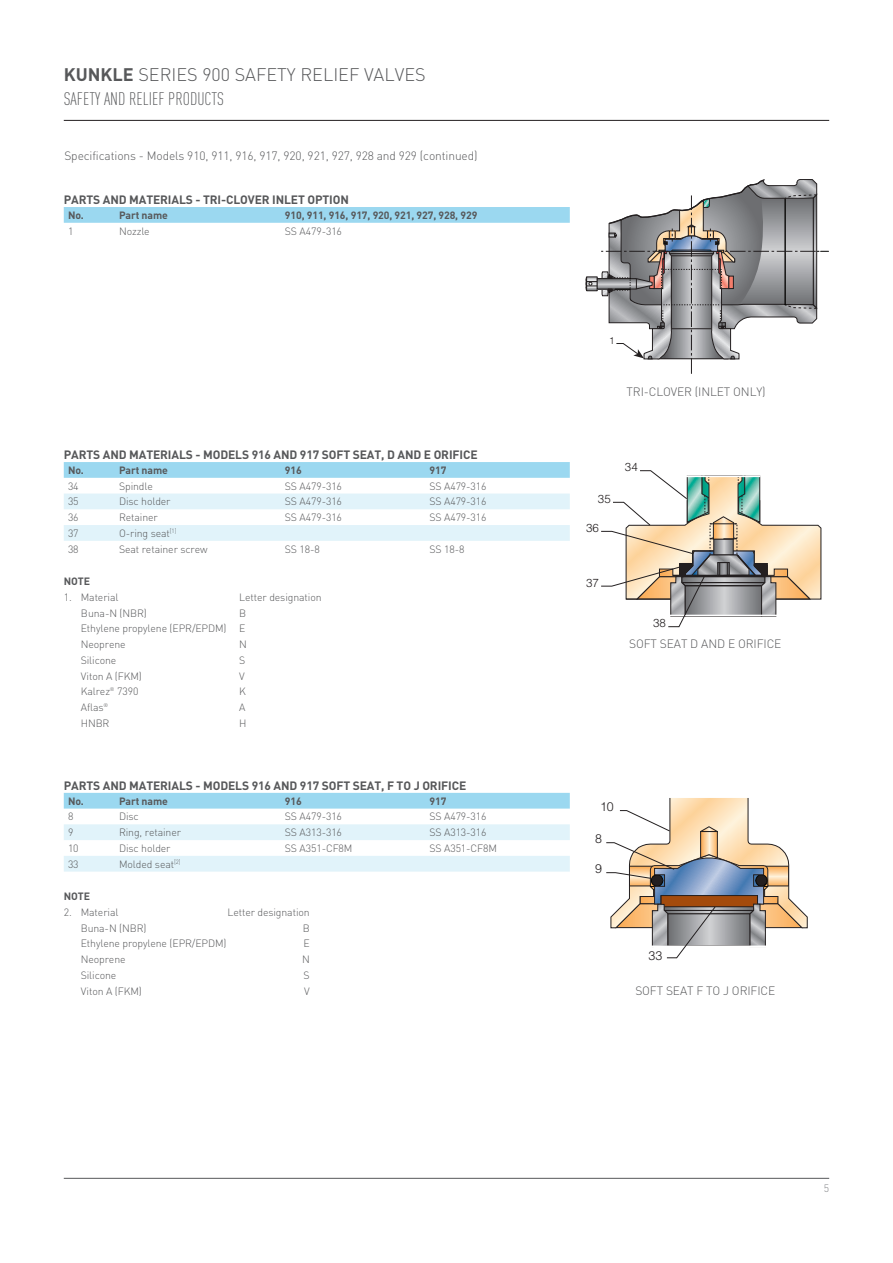
<style>
.page{position:relative;width:893px;height:1263px;background:#fff}
.page>*{position:absolute;margin:0;border:0;box-sizing:border-box;transform-origin:0 0}
.Page_Heading{font:300 18px "DIN Pro";color:#57585a}
.Page_Subheading{font:300 condensed 18px "DIN Pro";color:#57585a}
.t1{font:300 12.45px "Helvetica";color:#231f20}
.Table_Title{font:700 12px "DIN Pro";letter-spacing:-.01em;color:#57585a}
.Body{font:300 12px "DIN Pro";letter-spacing:-.01em;color:#57585a}
.Image_Title{font:300 12px "DIN Pro";letter-spacing:-.01em;color:#57585a}
.t2{font:300 11.55px "Helvetica";color:#231f20}
.Table_Body{font:300 10.5px "DIN Pro";letter-spacing:-.01em;color:#57585a}
.Notes_Body_Numbers{font:300 10.5px "DIN Pro";letter-spacing:-.01em;color:#57585a}
.Table_Header{font:700 10.5px "DIN Pro";letter-spacing:-.01em;color:#57585a}
.Notes_Title{font:700 10.5px "DIN Pro";letter-spacing:-.01em;color:#57585a}
.t3{font:300 10.5px "DIN Pro";color:#808285}
.t4{font:300 9.75px "Helvetica";color:#231f20}
.s1{font-weight:700}
</style>
<div class="page">
<hr style="left:64px;top:120px;width:765px;height:1px;background:#231f20">
<hr style="left:64px;top:1178px;width:765px;height:1px;background:#57585a">
<svg style="left:606px;top:798px;width:202px;height:161px"></svg>
<svg style="left:601px;top:470px;width:221px;height:157px"></svg>
<svg style="left:585px;top:179px;width:243px;height:195px"></svg>
<div style="left:64px;top:462px;width:506px;height:16px;background:#9bd8f0"></div>
<svg style="left:64px;top:494px;width:506px;height:47px"></svg>
<div style="left:64px;top:793px;width:506px;height:15px;background:#9bd8f0"></div>
<svg style="left:64px;top:824px;width:506px;height:48px"></svg>
<div style="left:64px;top:207px;width:506px;height:16px;background:#9bd8f0"></div>
<p class="Page_Heading" style="left:64px;top:61px;width:363px"><span class="s1">KUNKLE</span> SERIES 900 SAFETY RELIEF VALVES</p>
<p class="Page_Subheading" style="left:64px;top:86px;width:162px">SAFETY AND RELIEF PRODUCTS</p>
<p class="Body" style="left:64px;top:146px;width:415px">Specifications - Models 910, 911, 916, 917, 920, 921, 927, 928 and 929 (continued)</p>
<p class="Table_Title" style="left:64px;top:189px;width:287px">PARTS AND MATERIALS - TRI-CLOVER INLET OPTION</p>
<p class="Table_Header" style="left:68px;top:206px;width:17px">No.</p>
<p class="Table_Header" style="left:119px;top:206px;width:50px">Part name</p>
<p class="Table_Header" style="left:285px;top:206px;width:194px">910, 911, 916, 917, 920, 921, 927, 928, 929</p>
<p class="Table_Body" style="left:68px;top:223px;width:7px">1</p>
<p class="Table_Body" style="left:119px;top:223px;width:32px">Nozzle</p>
<p class="Table_Body" style="left:285px;top:223px;width:59px">SS A479-316</p>
<p class="Table_Title" style="left:64px;top:444px;width:415px">PARTS AND MATERIALS - MODELS 916 AND 917 SOFT SEAT, D AND E ORIFICE</p>
<p class="Table_Header" style="left:68px;top:461px;width:17px">No.</p>
<p class="Table_Header" style="left:119px;top:461px;width:50px">Part name</p>
<p class="Table_Header" style="left:285px;top:461px;width:18px">916</p>
<p class="Table_Header" style="left:429px;top:461px;width:18px">917</p>
<p class="Table_Body" style="left:68px;top:478px;width:12px">34</p>
<p class="Table_Body" style="left:119px;top:478px;width:35px">Spindle</p>
<p class="Table_Body" style="left:285px;top:478px;width:59px">SS A479-316</p>
<p class="Table_Body" style="left:429px;top:478px;width:59px">SS A479-316</p>
<p class="Table_Body" style="left:68px;top:494px;width:12px">35</p>
<p class="Table_Body" style="left:119px;top:494px;width:53px">Disc holder</p>
<p class="Table_Body" style="left:285px;top:494px;width:59px">SS A479-316</p>
<p class="Table_Body" style="left:429px;top:494px;width:59px">SS A479-316</p>
<p class="Table_Body" style="left:68px;top:509px;width:12px">36</p>
<p class="Table_Body" style="left:119px;top:509px;width:40px">Retainer</p>
<p class="Table_Body" style="left:285px;top:509px;width:59px">SS A479-316</p>
<p class="Table_Body" style="left:429px;top:509px;width:59px">SS A479-316</p>
<p class="Table_Body" style="left:68px;top:525px;width:12px">37</p>
<p class="Table_Body" style="left:119px;top:525px;width:59px">O-ring seat<sup>[1]</sup></p>
<p class="Table_Body" style="left:68px;top:541px;width:12px">38</p>
<p class="Table_Body" style="left:119px;top:541px;width:90px">Seat retainer screw</p>
<p class="Table_Body" style="left:285px;top:541px;width:37px">SS 18-8</p>
<p class="Table_Body" style="left:429px;top:541px;width:37px">SS 18-8</p>
<p class="Notes_Title" style="left:64px;top:572px;width:28px">NOTE</p>
<p class="Notes_Body_Numbers" style="left:64px;top:589px;width:56px">1. Material</p>
<p class="Notes_Body_Numbers" style="left:239px;top:589px;width:84px">Letter designation</p>
<p class="Notes_Body_Numbers" style="left:81px;top:605px;width:68px">Buna-N (NBR)</p>
<p class="Notes_Body_Numbers" style="left:239px;top:605px;width:9px">B</p>
<p class="Notes_Body_Numbers" style="left:81px;top:620px;width:166px">Ethylene propylene (EPR/EPDM) E</p>
<p class="Notes_Body_Numbers" style="left:81px;top:636px;width:46px">Neoprene</p>
<p class="Notes_Body_Numbers" style="left:239px;top:636px;width:9px">N</p>
<p class="Notes_Body_Numbers" style="left:81px;top:652px;width:37px">Silicone</p>
<p class="Notes_Body_Numbers" style="left:239px;top:652px;width:8px">S</p>
<p class="Notes_Body_Numbers" style="left:81px;top:668px;width:63px">Viton A (FKM)</p>
<p class="Notes_Body_Numbers" style="left:239px;top:668px;width:7px">V</p>
<p class="Notes_Body_Numbers" style="left:81px;top:683px;width:59px">Kalrez<sup>®</sup> 7390</p>
<p class="Notes_Body_Numbers" style="left:239px;top:683px;width:8px">K</p>
<p class="Notes_Body_Numbers" style="left:81px;top:699px;width:29px">Aflas<sup>®</sup></p>
<p class="Notes_Body_Numbers" style="left:239px;top:699px;width:8px">A</p>
<p class="Notes_Body_Numbers" style="left:81px;top:715px;width:30px">HNBR</p>
<p class="Notes_Body_Numbers" style="left:239px;top:715px;width:9px">H</p>
<p class="Table_Title" style="left:64px;top:775px;width:404px">PARTS AND MATERIALS - MODELS 916 AND 917 SOFT SEAT, F TO J ORIFICE</p>
<p class="Table_Header" style="left:68px;top:792px;width:17px">No.</p>
<p class="Table_Header" style="left:119px;top:792px;width:50px">Part name</p>
<p class="Table_Header" style="left:285px;top:792px;width:18px">916</p>
<p class="Table_Header" style="left:429px;top:792px;width:18px">917</p>
<p class="Table_Body" style="left:68px;top:809px;width:7px">8</p>
<p class="Table_Body" style="left:119px;top:809px;width:21px">Disc</p>
<p class="Table_Body" style="left:285px;top:809px;width:59px">SS A479-316</p>
<p class="Table_Body" style="left:429px;top:809px;width:59px">SS A479-316</p>
<p class="Table_Body" style="left:68px;top:824px;width:7px">9</p>
<p class="Table_Body" style="left:119px;top:824px;width:63px">Ring, retainer</p>
<p class="Table_Body" style="left:285px;top:824px;width:59px">SS A313-316</p>
<p class="Table_Body" style="left:429px;top:824px;width:59px">SS A313-316</p>
<p class="Table_Body" style="left:68px;top:840px;width:12px">10</p>
<p class="Table_Body" style="left:119px;top:840px;width:53px">Disc holder</p>
<p class="Table_Body" style="left:285px;top:840px;width:69px">SS A351-CF8M</p>
<p class="Table_Body" style="left:429px;top:840px;width:69px">SS A351-CF8M</p>
<p class="Table_Body" style="left:68px;top:856px;width:12px">33</p>
<p class="Table_Body" style="left:119px;top:856px;width:63px">Molded seat<sup>[2]</sup></p>
<p class="Notes_Title" style="left:64px;top:887px;width:28px">NOTE</p>
<p class="Notes_Body_Numbers" style="left:64px;top:904px;width:56px">2. Material</p>
<p class="Notes_Body_Numbers" style="left:227px;top:904px;width:84px">Letter designation</p>
<p class="Notes_Body_Numbers" style="left:81px;top:920px;width:67px">Buna-N (NBR)</p>
<p class="Notes_Body_Numbers" style="left:303px;top:920px;width:9px">B</p>
<p class="Notes_Body_Numbers" style="left:81px;top:935px;width:147px">Ethylene propylene (EPR/EPDM)</p>
<p class="Notes_Body_Numbers" style="left:303px;top:935px;width:8px">E</p>
<p class="Notes_Body_Numbers" style="left:81px;top:951px;width:46px">Neoprene</p>
<p class="Notes_Body_Numbers" style="left:302px;top:951px;width:9px">N</p>
<p class="Notes_Body_Numbers" style="left:81px;top:967px;width:37px">Silicone</p>
<p class="Notes_Body_Numbers" style="left:304px;top:967px;width:8px">S</p>
<p class="Notes_Body_Numbers" style="left:81px;top:983px;width:63px">Viton A (FKM)</p>
<p class="Notes_Body_Numbers" style="left:304px;top:983px;width:7px">V</p>
<p class="t4" style="left:609px;top:333px;width:7px">1</p>
<p class="Image_Title" style="left:627px;top:382px;width:141px">TRI-CLOVER (INLET ONLY)</p>
<p class="t2" style="left:598px;top:491px;width:14px">35</p>
<p class="t2" style="left:586px;top:520px;width:14px">36</p>
<p class="t2" style="left:625px;top:460px;width:14px">34</p>
<p class="t2" style="left:586px;top:575px;width:14px">37</p>
<p class="t2" style="left:653px;top:616px;width:14px">38</p>
<p class="Image_Title" style="left:629px;top:634px;width:154px">SOFT SEAT D AND E ORIFICE</p>
<p class="t1" style="left:600px;top:799px;width:15px">10</p>
<p class="t1" style="left:595px;top:831px;width:8px">8</p>
<p class="t1" style="left:595px;top:861px;width:8px">9</p>
<p class="t1" style="left:649px;top:948px;width:15px">33</p>
<p class="Image_Title" style="left:635px;top:981px;width:141px">SOFT SEAT F TO J ORIFICE</p>
<p class="t3" style="left:824px;top:1180px;width:7px">5</p>
</div>
